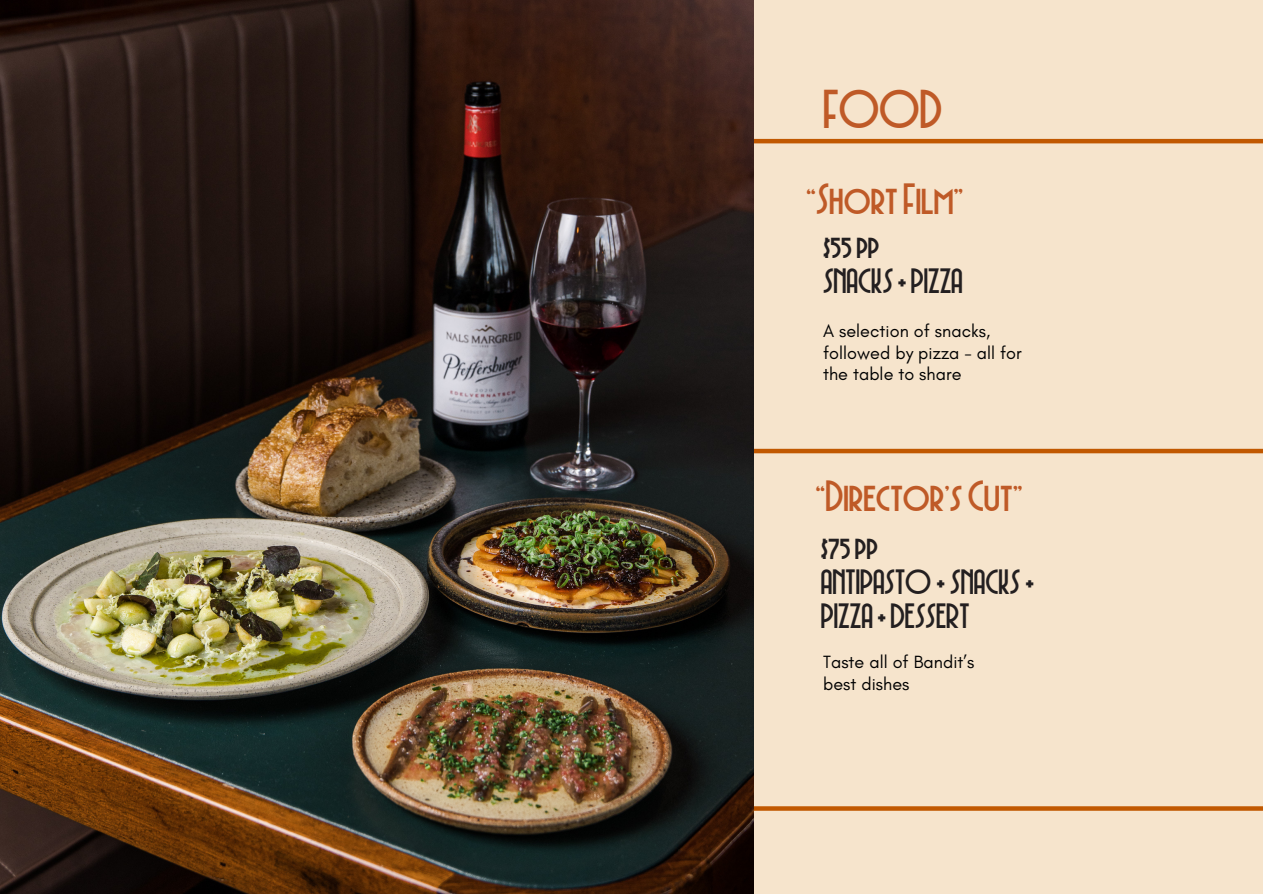
<style>
.page{position:relative;width:1263px;height:894px;background:#fff}
.page>*{position:absolute;margin:0;border:0;box-sizing:border-box;transform-origin:0 0}
.t1{font:45px "FSYDEKO";color:#bf5a27}
.t2{font:36px "FSYDEKO";color:#bf5a27}
.t3{font:28.95px/34.5px "FSYDEKO";color:#231f20}
.t4{font:18px/21.3px "Glacial Indifference";letter-spacing:.005em;color:#000}
</style>
<div class="page">
<div style="left:0;top:0;width:1263px;height:893px;background:#f6e4cc"></div>
<hr style="left:616px;top:139px;width:647px;height:4px;background:#c15800">
<div style="left:610px;top:448px;width:653px;height:5px;background:#c15800"></div>
<svg style="left:754px;top:806px;width:509px;height:4px;background:#c4610d"></svg>
<img style="left:0;top:0;width:754px;height:893px">
<p class="t1" style="left:823px;top:94px;width:121px">FOOD</p>
<h3 class="t2" style="left:806px;top:187px;width:159px">“ShortFilm”</h3>
<h3 class="t3" style="left:823px;top:233px;width:141px">$55 pp<br>SNACKS+ PIZZA</h3>
<p class="t4" style="left:823px;top:320px;width:200px">A selection of snacks, followed by pizza - all for the table to share</p>
<h2 class="t2" style="left:816px;top:483px;width:209px">“Director’s Cut”</h2>
<p class="t3" style="left:821px;top:534px;width:215px">$75 pp<br>ANTIPASTO + SNACKS +<br>PIZZA + DESSERT</p>
<h2 class="t4" style="left:823px;top:651px;width:153px">Taste all of Bandit’s best dishes</h2>
</div>
